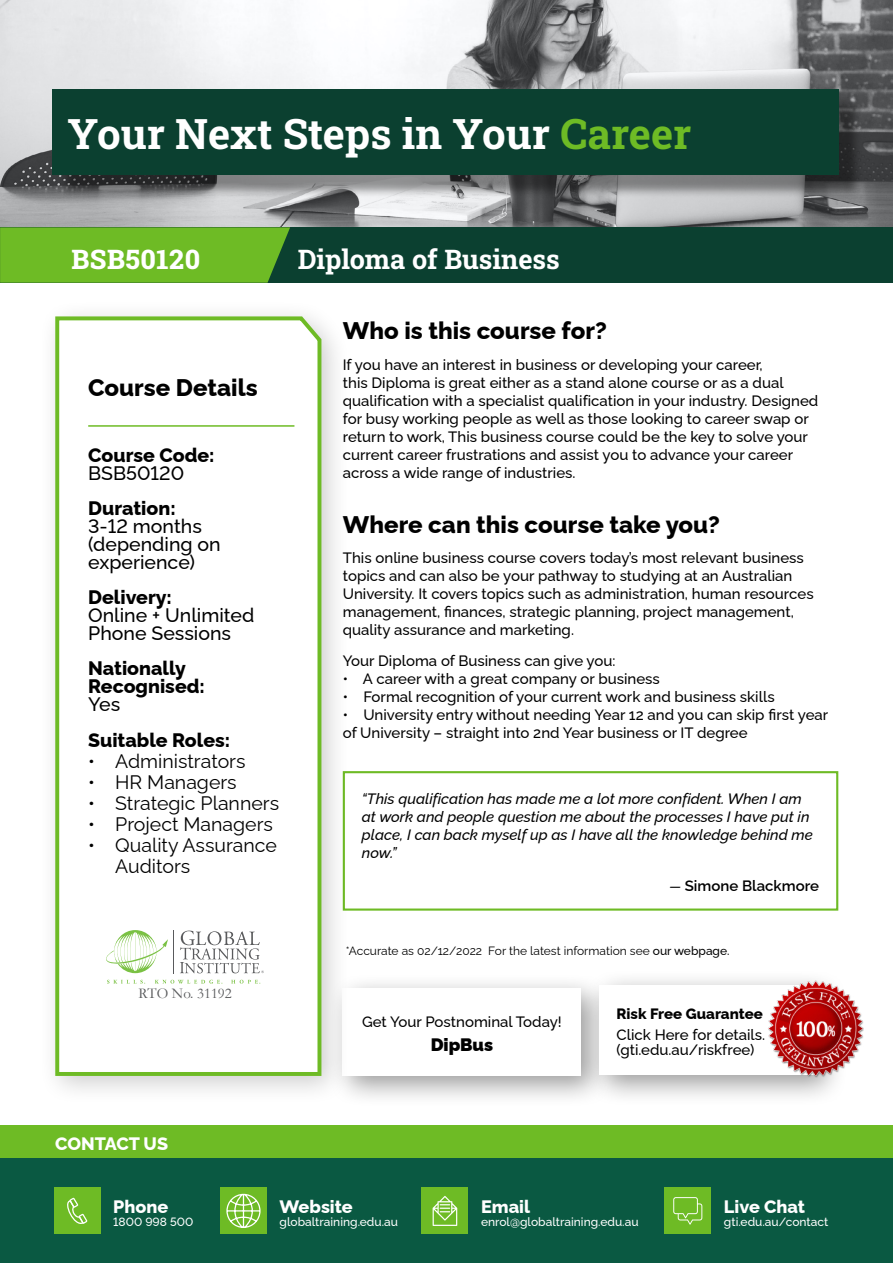
<style>
.page{position:relative;width:893px;height:1263px;background:#fff}
.page>*{position:absolute;margin:0;border:0;box-sizing:border-box;transform-origin:0 0}
.t1{font:42px "Roboto Slab";color:#fff}
.t2{font:27px "Roboto Slab";color:#fff}
.t3{font:27px "Roboto Slab";letter-spacing:.02em;color:#fff}
.t4{font:800 24px "Raleway";color:#000}
.t5{font:19.5px/21px "Raleway";color:#000}
.t6{font:500 19.5px/18px "Raleway";color:#000}
.t7{font:800 19.5px/18px "Raleway";color:#000}
.t8{font:800 18px "Raleway";color:#fff}
.t9{font:900 18px "Raleway";letter-spacing:-.005em;color:#000}
.t10{font:500 15px/18px "Raleway";color:#000}
.t11{font:italic 500 15px/18px "Raleway";color:#000}
.t12{font:800 15px "Raleway";color:#000}
.t13{font:600 15px "Raleway";color:#000}
.t14{font:15px "Garamond";color:#595a5c}
.t15{font:500 12px "Raleway";color:#fff}
.t16{font:12px "Raleway";color:#000}
.s1{color:#6ebb25}
.s2{font-weight:500;font-style:italic;font-size:13.5px}
.s3{font-weight:500}
</style>
<div class="page">
<div style="left:343px;top:771px;width:495px;height:140px;border:2px solid #6ebb25"></div>
<div style="left:0;top:1158px;width:893px;height:105px;background:#0a5942"></div>
<div style="left:0;top:1125px;width:893px;height:32px;background:#6ebb25"></div>
<div style="left:54px;top:1187px;width:47px;height:47px;background:#6ebb25"></div>
<svg style="left:67px;top:1198px;width:21px;height:26px"></svg>
<div style="left:220px;top:1187px;width:47px;height:47px;background:#6ebb25"></div>
<svg style="left:226px;top:1193px;width:35px;height:35px"></svg>
<div style="left:422px;top:1187px;width:46px;height:47px;background:#6ebb25"></div>
<svg style="left:433px;top:1196px;width:24px;height:30px"></svg>
<div style="left:664px;top:1187px;width:47px;height:47px;background:#6ebb25"></div>
<svg style="left:673px;top:1197px;width:29px;height:28px"></svg>
<div style="left:327px;top:973px;width:286px;height:135px;background:#000;opacity:.4"></div>
<div style="left:343px;top:988px;width:238px;height:88px;background:#fff"></div>
<div style="left:584px;top:969px;width:264px;height:138px;background:#000;opacity:.4"></div>
<div style="left:599px;top:985px;width:217px;height:89px;background:#fff"></div>
<img style="left:768px;top:980px;width:96px;height:97px">
<svg style="left:0;top:0;width:893px;height:227px"></svg>
<div style="left:59px;top:97px;width:803px;height:101px;background:#000;opacity:.4"></div>
<div style="left:52px;top:90px;width:787px;height:85px;background:#0b4030"></div>
<div style="left:0;top:227px;width:893px;height:56px;background:#0b4030"></div>
<svg style="left:0;top:227px;width:290px;height:56px;background:#69b425"></svg>
<div style="left:38px;top:299px;width:313px;height:806px;background:#000;opacity:.2"></div>
<svg style="left:53px;top:314px;width:270px;height:764px"></svg>
<svg style="left:107px;top:980px;width:38px;height:4px"></svg>
<svg style="left:155px;top:980px;width:67px;height:4px"></svg>
<svg style="left:231px;top:980px;width:29px;height:4px"></svg>
<hr style="left:174px;top:930px;width:1px;height:44px;background:#595a5c">
<svg style="left:180px;top:930px;width:84px;height:43px"></svg>
<svg style="left:106px;top:930px;width:62px;height:43px"></svg>
<h1 class="t1" style="left:67px;top:105px;width:625px">Your Next Steps in Your <span class="s1">Career</span></h1>
<h2 class="t3" style="left:72px;top:241px;width:130px">BSB50120</h2>
<h2 class="t2" style="left:298px;top:241px;width:264px">Diploma of Business</h2>
<h3 class="t4" style="left:88px;top:368px;width:171px">Course Details</h3>
<h3 class="t7" style="left:88px;top:444px;width:128px">Course Code:</h3>
<h3 class="t6" style="left:88px;top:462px;width:97px">BSB50120</h3>
<h3 class="t7" style="left:88px;top:497px;width:89px">Duration:</h3>
<h3 class="t6" style="left:88px;top:515px;width:134px">3-12 months (depending on experience)</h3>
<h3 class="t7" style="left:88px;top:586px;width:85px">Delivery:</h3>
<h3 class="t6" style="left:88px;top:604px;width:168px">Online + Unlimited<br>Phone Sessions</h3>
<h3 class="t7" style="left:88px;top:657px;width:118px">Nationally<br>Recognised:</h3>
<h3 class="t6" style="left:88px;top:693px;width:34px">Yes</h3>
<h3 class="t7" style="left:88px;top:729px;width:143px">Suitable Roles:</h3>
<h3 class="t5" style="left:88px;top:748px;width:159px">• Administrators</h3>
<h3 class="t5" style="left:88px;top:769px;width:150px">• HR Managers</h3>
<h3 class="t5" style="left:88px;top:790px;width:192px">• Strategic Planners</h3>
<h3 class="t5" style="left:88px;top:811px;width:186px">• Project Managers</h3>
<h3 class="t5" style="left:115px;top:832px;width:163px;text-indent:-27px">• Quality Assurance<br>Auditors</h3>
<p class="t14" style="left:139px;top:983px;width:95px">RTO No. 31192</p>
<p class="t8" style="left:55px;top:1129px;width:114px">CONTACT US</p>
<h3 class="t4" style="left:343px;top:311px;width:265px">Who is this course for?</h3>
<p class="t10" style="left:343px;top:354px;width:477px">If you have an interest in business or developing your career,<br>this Diploma is great either as a stand alone course or as a dual qualification with a specialist qualification in your industry. Designed for busy working people as well as those looking to career swap or return to work, This business course could be the key to solve your current career frustrations and assist you to advance your career across a wide range of industries.</p>
<h3 class="t4" style="left:343px;top:505px;width:379px">Where can this course take you?</h3>
<p class="t10" style="left:343px;top:547px;width:472px">This online business course covers today’s most relevant business topics and can also be your pathway to studying at an Australian University. It covers topics such as administration, human resources management, finances, strategic planning, project management, quality assurance and marketing.</p>
<p class="t10" style="left:343px;top:650px;width:274px">Your Diploma of Business can give you:</p>
<p class="t10" style="left:343px;top:668px;width:318px">• A career with a great company or business</p>
<p class="t10" style="left:343px;top:686px;width:433px">• Formal recognition of your current work and business skills</p>
<p class="t10" style="left:343px;top:704px;width:487px">• University entry without needing Year 12 and you can skip first year of University – straight into 2nd Year business or IT degree</p>
<p class="t11" style="left:362px;top:788px;width:452px">“This qualification has made me a lot more confident. When I am at work and people question me about the processes I have put in place, I can back myself up as I have all the knowledge behind me now.”</p>
<p class="t13" style="left:669px;top:873px;width:151px"><span class="s2">—</span> Simone Blackmore</p>
<p class="t16" style="left:346px;top:941px;width:385px">*Accurate as 02/12/2022 For the latest information see <span class="s3">our webpage.</span></p>
<p class="t10" style="left:362px;top:1011px;width:201px">Get Your Postnominal Today!</p>
<p class="t9" style="left:431px;top:1030px;width:64px">DipBus</p>
<p class="t12" style="left:616px;top:1001px;width:148px">Risk Free Guarantee</p>
<p class="t10" style="left:616px;top:1025px;width:150px;line-height:15px">Click Here for details. (gti.edu.au/riskfree)</p>
<p class="t8" style="left:113px;top:1192px;width:57px">Phone</p>
<p class="t15" style="left:113px;top:1212px;width:82px">1800 998 500</p>
<p class="t8" style="left:280px;top:1192px;width:75px">Website</p>
<p class="t15" style="left:280px;top:1212px;width:120px">globaltraining.edu.au</p>
<p class="t8" style="left:481px;top:1192px;width:51px">Email</p>
<p class="t15" style="left:481px;top:1212px;width:159px">enrol@globaltraining.edu.au</p>
<p class="t8" style="left:724px;top:1192px;width:83px">Live Chat</p>
<p class="t15" style="left:724px;top:1212px;width:106px">gti.edu.au/contact</p>
</div>
